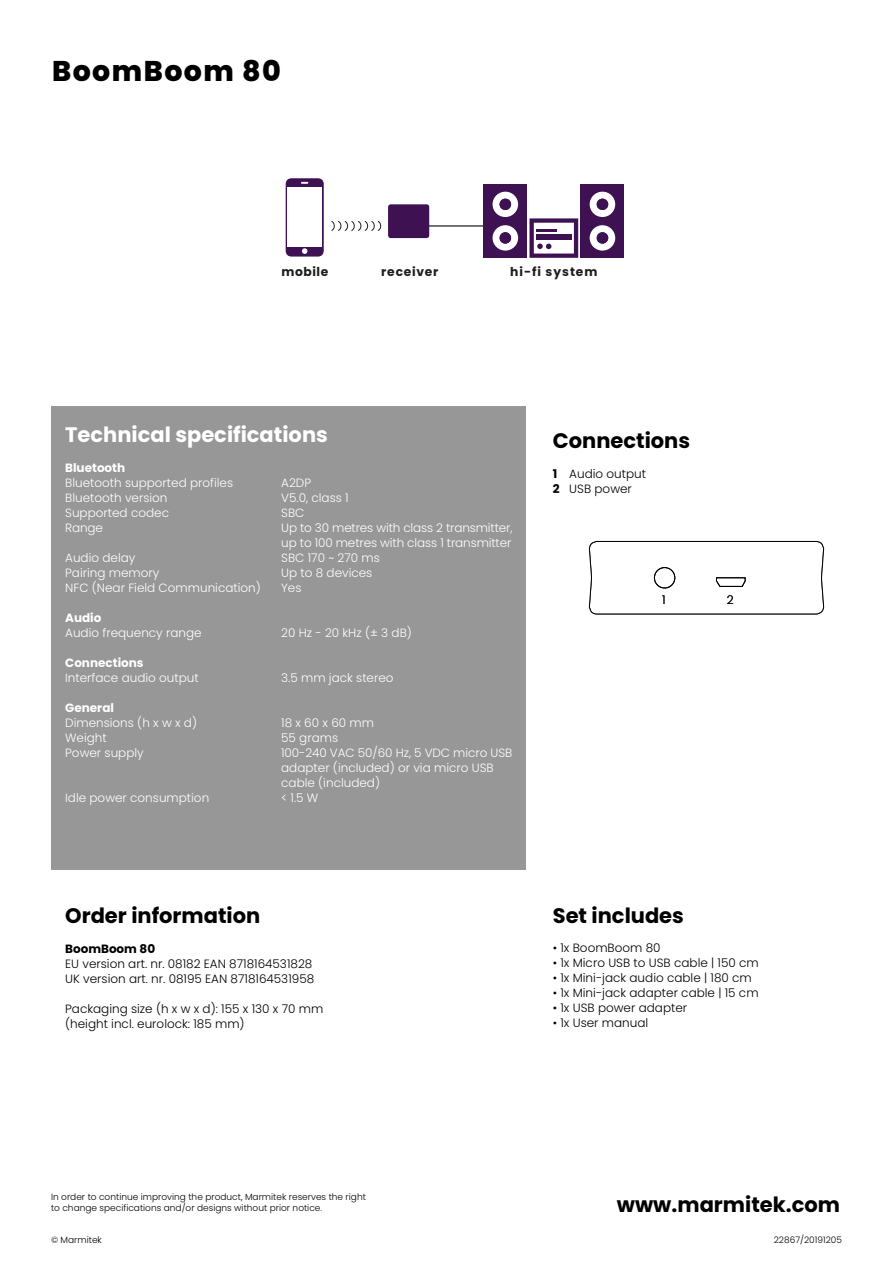
<style>
.page{position:relative;width:893px;height:1263px;background:#fff}
.page>*{position:absolute;margin:0;border:0;box-sizing:border-box;transform-origin:0 0}
.t1{font:800 28.5px "Poppins";letter-spacing:.05em;color:#000}
.t2{font:700 21px "Poppins";color:#000}
.t3{font:700 21px "Poppins";color:#fff}
.t4{font:700 12.3px "Poppins";letter-spacing:.06em;color:#1d1d1b}
.t5{font:700 12.3px "Poppins";letter-spacing:.08em;color:#1d1d1b}
.t6{font:300 12px/15px "Poppins";color:#fff}
.t7{font:300 12px/15px "Poppins";color:#000}
.t8{font:700 12px "Poppins";color:#fff}
.t9{font:700 12px "Poppins";color:#000}
.t10{font:300 9px/11.2px "Poppins";color:#000}
.s1{font-weight:700}
</style>
<div class="page">
<div style="left:51px;top:406px;width:474px;height:464px;background:#979797"></div>
<hr style="left:428px;top:225px;width:57px;height:2px;background:#1d1d1b">
<div style="left:484px;top:184px;width:43px;height:74px;background:#3d1152"></div>
<svg style="left:492px;top:225px;width:26px;height:26px"></svg>
<svg style="left:492px;top:192px;width:26px;height:25px"></svg>
<div style="left:500px;top:232px;width:11px;height:12px;background:#3d1152;border-radius:50%"></div>
<div style="left:500px;top:199px;width:11px;height:11px;background:#3d1152;border-radius:50%"></div>
<div style="left:581px;top:184px;width:43px;height:74px;background:#3d1152"></div>
<svg style="left:590px;top:225px;width:25px;height:26px"></svg>
<svg style="left:590px;top:192px;width:25px;height:25px"></svg>
<div style="left:597px;top:232px;width:11px;height:12px;background:#3d1152;border-radius:50%"></div>
<div style="left:597px;top:199px;width:11px;height:11px;background:#3d1152;border-radius:50%"></div>
<svg style="left:529px;top:218px;width:49px;height:40px"></svg>
<div style="left:388px;top:204px;width:41px;height:34px;background:#3d1152;border-radius:3px"></div>
<svg style="left:286px;top:178px;width:38px;height:79px"></svg>
<svg style="left:331px;top:221px;width:50px;height:10px"></svg>
<svg style="left:589px;top:541px;width:235px;height:73px"></svg>
<h1 class="t1" style="left:52px;top:54px;width:230px">BoomBoom 80</h1>
<p class="t4" style="left:282px;top:264px;width:48px">mobile</p>
<p class="t4" style="left:381px;top:264px;width:59px">receiver</p>
<p class="t5" style="left:510px;top:264px;width:89px">hi-fi system</p>
<h2 class="t3" style="left:65px;top:423px;width:264px">Technical specifications</h2>
<p class="t8" style="left:65px;top:461px;width:62px">Bluetooth</p>
<p class="t6" style="left:65px;top:476px;width:170px">Bluetooth supported profiles</p>
<p class="t6" style="left:281px;top:476px;width:31px">A2DP</p>
<p class="t6" style="left:65px;top:491px;width:104px">Bluetooth version</p>
<p class="t6" style="left:281px;top:491px;width:69px">V5.0, class 1</p>
<p class="t6" style="left:65px;top:506px;width:105px">Supported codec</p>
<p class="t6" style="left:281px;top:506px;width:25px">SBC</p>
<p class="t6" style="left:65px;top:521px;width:39px">Range</p>
<p class="t6" style="left:281px;top:521px;width:233px">Up to 30 metres with class 2 transmitter, up to 100 metres with class 1 transmitter</p>
<p class="t6" style="left:65px;top:551px;width:72px">Audio delay</p>
<p class="t6" style="left:281px;top:551px;width:100px">SBC 170 ~ 270 ms</p>
<p class="t6" style="left:65px;top:566px;width:96px">Pairing memory</p>
<p class="t6" style="left:281px;top:566px;width:93px">Up to 8 devices</p>
<p class="t6" style="left:65px;top:581px;width:197px">NFC (Near Field Communication)</p>
<p class="t6" style="left:281px;top:581px;width:22px">Yes</p>
<p class="t8" style="left:65px;top:611px;width:38px">Audio</p>
<p class="t6" style="left:65px;top:626px;width:138px">Audio frequency range</p>
<p class="t6" style="left:281px;top:626px;width:132px">20 Hz - 20 kHz (± 3 dB)</p>
<p class="t8" style="left:65px;top:656px;width:80px">Connections</p>
<p class="t6" style="left:65px;top:671px;width:135px">Interface audio output</p>
<p class="t6" style="left:281px;top:671px;width:114px">3.5 mm jack stereo</p>
<p class="t8" style="left:65px;top:701px;width:50px">General</p>
<p class="t6" style="left:65px;top:716px;width:133px">Dimensions (h x w x d)</p>
<p class="t6" style="left:281px;top:716px;width:94px">18 x 60 x 60 mm</p>
<p class="t6" style="left:65px;top:731px;width:43px">Weight</p>
<p class="t6" style="left:281px;top:731px;width:59px">55 grams</p>
<p class="t6" style="left:65px;top:746px;width:80px">Power supply</p>
<p class="t6" style="left:281px;top:746px;width:233px">100-240 VAC 50/60 Hz, 5 VDC micro USB adapter (included) or via micro USB cable (included)</p>
<p class="t6" style="left:65px;top:791px;width:146px">Idle power consumption</p>
<p class="t6" style="left:281px;top:791px;width:39px">&lt; 1.5 W</p>
<h2 class="t2" style="left:65px;top:903px;width:197px">Order information</h2>
<p class="t9" style="left:65px;top:942px;width:91px">BoomBoom 80</p>
<p class="t7" style="left:65px;top:956px;width:251px">EU version art. nr. 08182 EAN 8718164531828<br>UK version art. nr. 08195 EAN 8718164531958</p>
<p class="t7" style="left:65px;top:1001px;width:260px">Packaging size (h x w x d): 155 x 130 x 70 mm (height incl. eurolock: 185 mm)</p>
<h2 class="t2" style="left:553px;top:429px;width:139px">Connections</h2>
<p class="t7" style="left:553px;top:467px;width:95px"><span class="s1">1</span> Audio output<br><span class="s1">2</span> USB power</p>
<p class="t7" style="left:662px;top:593px;width:5px">1</p>
<p class="t7" style="left:727px;top:593px;width:8px">2</p>
<h2 class="t2" style="left:553px;top:903px;width:133px">Set includes</h2>
<p class="t7" style="left:553px;top:941px;width:109px">• 1x BoomBoom 80</p>
<p class="t7" style="left:553px;top:956px;width:207px">• 1x Micro USB to USB cable | 150 cm</p>
<p class="t7" style="left:553px;top:971px;width:201px">• 1x Mini-jack audio cable | 180 cm</p>
<p class="t7" style="left:553px;top:986px;width:207px">• 1x Mini-jack adapter cable | 15 cm</p>
<p class="t7" style="left:553px;top:1001px;width:136px">• 1x USB power adapter</p>
<p class="t7" style="left:553px;top:1016px;width:97px">• 1x User manual</p>
<p class="t10" style="left:51px;top:1191px;width:316px">In order to continue improving the product, Marmitek reserves the right to change specifications and/or designs without prior notice.</p>
<p class="t10" style="left:51px;top:1234px;width:52px">© Marmitek</p>
<p class="t10" style="left:774px;top:1234px;width:70px">22867/20191205</p>
<h2 class="t2" style="left:617px;top:1192px;width:225px">www.marmitek.com</h2>
</div>
